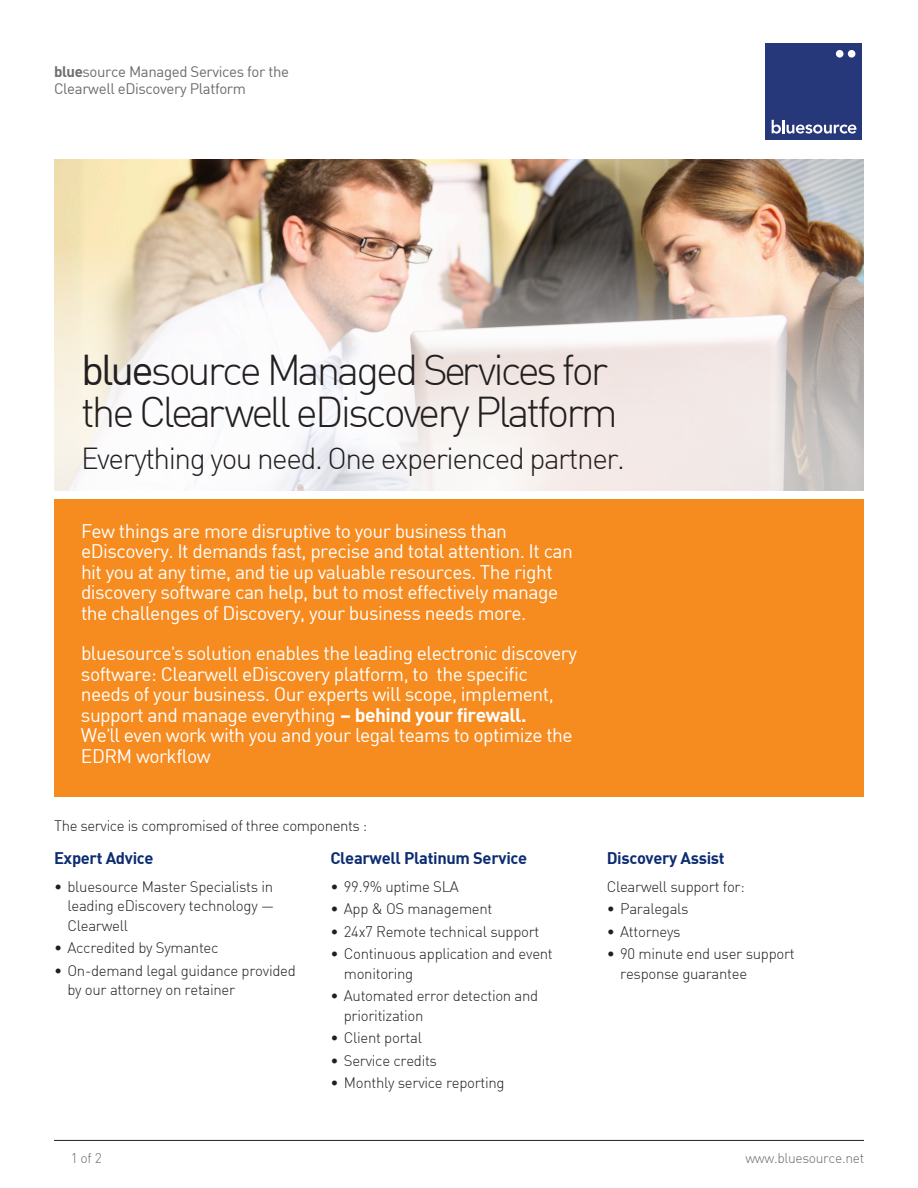
<style>
.page{position:relative;width:918px;height:1188px;background:#fff}
.page>*{position:absolute;margin:0;border:0;box-sizing:border-box;transform-origin:0 0}
.t1{font:300 42.15px/42.2px "DI Nbek";letter-spacing:-.07em;color:#231f20}
.t2{font:300 29.85px "DI Nbek";letter-spacing:-.05em;color:#231f20}
.t3{font:19.2px/20.4px "DIN Bek";letter-spacing:-.03em;color:#fff}
.t4{font:700 16.5px "DI Nbek";letter-spacing:-.02em;color:#0c2c72}
.t5{font:15.6px "DIN Bek";color:#fff}
.t6{font:300 15px/19.5px "DI Nbek";letter-spacing:-.02em;color:#231f20}
.t7{font:15px/17.5px "DIN Bek";letter-spacing:-.025em;color:#6c6d70}
.t8{font:300 13.8px "DI Nbek";letter-spacing:-.025em;color:#6c6d70}
.s1{font-family:"DI Nbek";font-weight:700}
.s2{font-family:"DIN Bek";font-weight:400}
</style>
<div class="page">
<div style="left:54px;top:500px;width:810px;height:297px;background:#f68b1f"></div>
<img style="left:54px;top:159px;width:809px;height:84px">
<hr style="left:54px;top:1140px;width:810px;height:1px;background:#231f20">
<svg style="left:54px;top:243px;width:809px;height:247px"></svg>
<div style="left:766px;top:43px;width:96px;height:97px;background:#26377a"></div>
<svg style="left:772px;top:120px;width:84px;height:14px"></svg>
<div style="left:836px;top:50px;width:8px;height:8px;background:#fff;border-radius:50%"></div>
<div style="left:848px;top:50px;width:7px;height:8px;background:#fff;border-radius:50%"></div>
<p class="t7" style="left:54px;top:62px;width:237px"><span class="s1">blue</span>source Managed Services for the<br>Clearwell eDiscovery Platform</p>
<p class="t1" style="left:81px;top:348px;width:538px"><span class="s2">blue</span>source Managed Services for the Clearwell eDiscovery Platform</p>
<p class="t2" style="left:81px;top:440px;width:545px">Everything you need. One experienced partner.</p>
<p class="t3" style="left:81px;top:520px;width:494px">Few things are more disruptive to your business than eDiscovery. It demands fast, precise and total attention. It can hit you at any time, and tie up valuable resources. The right discovery software can help, but to most effectively manage the challenges of Discovery, your business needs more.</p>
<p class="t3" style="left:81px;top:643px;width:498px">bluesources solution enables the leading electronic discovery</p>
<p class="t5" style="left:171px;top:633px;width:6px">,</p>
<p class="t3" style="left:81px;top:663px;width:493px">software: Clearwell eDiscovery platform, to the specific needs of your business. Our experts will scope, implement, support and manage everything <span class="s1">- behind your firewall.<br></span>Well even work with you and your legal teams to optimize the</p>
<p class="t5" style="left:107px;top:715px;width:6px">,</p>
<p class="t3" style="left:81px;top:745px;width:131px">EDRM workflow</p>
<p class="t6" style="left:54px;top:816px;width:315px">The service is compromised of three components :</p>
<p class="t4" style="left:54px;top:847px;width:101px">Expert Advice</p>
<p class="t6" style="left:68px;top:877px;width:208px;text-align:justify;text-indent:-14px">• bluesource Master Specialists in leading eDiscovery technology — Clearwell</p>
<p class="t6" style="left:54px;top:938px;width:166px">• Accredited by Symantec</p>
<p class="t6" style="left:68px;top:961px;width:230px;text-indent:-14px">• On-demand legal guidance provided by our attorney on retainer</p>
<p class="t4" style="left:330px;top:847px;width:198px">Clearwell Platinum Service</p>
<p class="t6" style="left:330px;top:877px;width:130px">• 99.9% uptime SLA</p>
<p class="t6" style="left:330px;top:899px;width:164px">• App &amp; OS management</p>
<p class="t6" style="left:330px;top:922px;width:211px">• 24x7 Remote technical support</p>
<p class="t6" style="left:344px;top:944px;width:210px;text-indent:-14px">• Continuous application and event monitoring</p>
<p class="t6" style="left:344px;top:986px;width:196px;text-indent:-14px">• Automated error detection and prioritization</p>
<p class="t6" style="left:330px;top:1028px;width:93px">• Client portal</p>
<p class="t6" style="left:330px;top:1051px;width:108px">• Service credits</p>
<p class="t6" style="left:330px;top:1073px;width:176px">• Monthly service reporting</p>
<p class="t4" style="left:607px;top:847px;width:119px">Discovery Assist</p>
<p class="t6" style="left:607px;top:877px;width:140px">Clearwell support for:</p>
<p class="t6" style="left:607px;top:899px;width:83px">• Paralegals</p>
<p class="t6" style="left:607px;top:922px;width:75px">• Attorneys</p>
<p class="t6" style="left:620px;top:944px;width:176px;text-indent:-14px">• 90 minute end user support response guarantee</p>
<p class="t8" style="left:71px;top:1149px;width:33px">1of2</p>
<p class="t8" style="left:745px;top:1149px;width:120px">www.bluesource.net</p>
</div>
